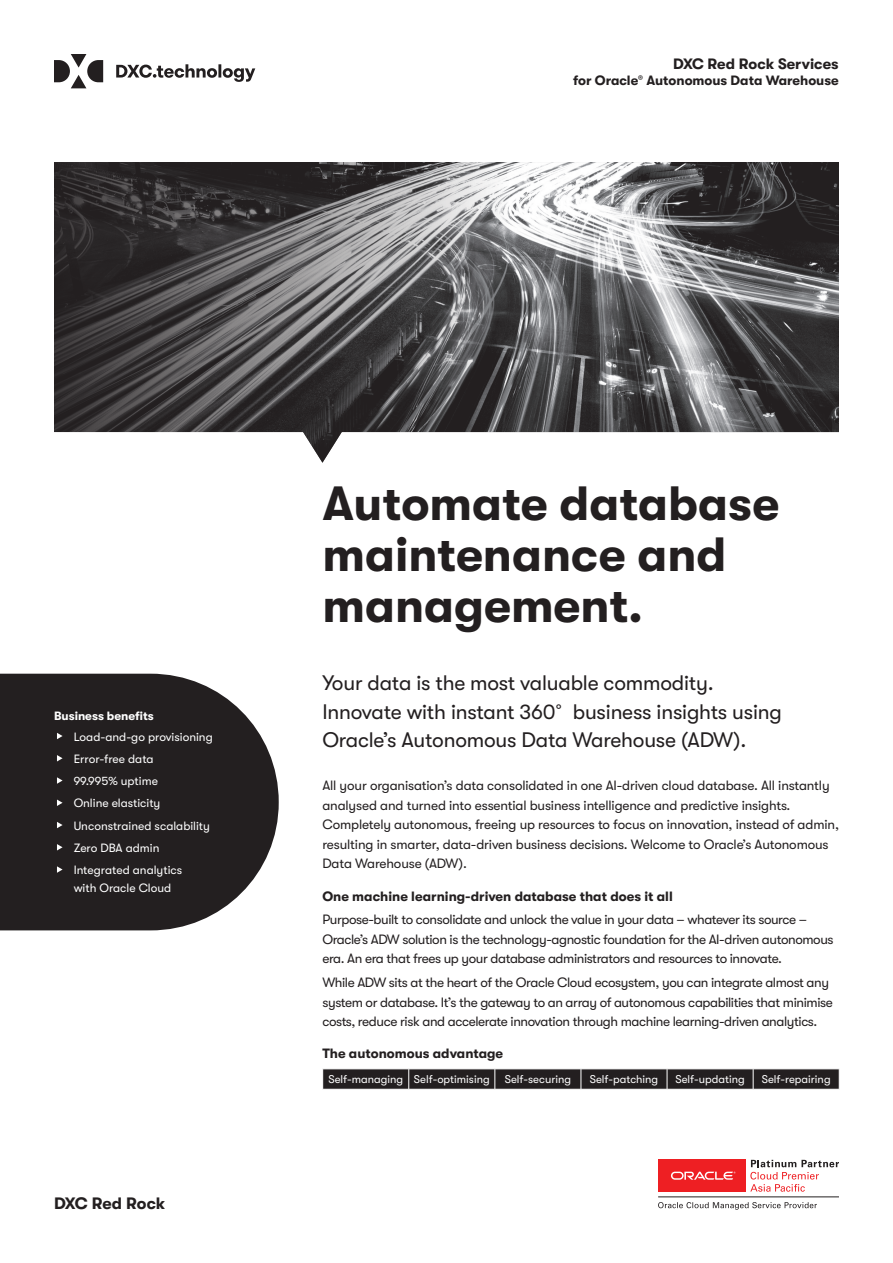
<style>
.page{position:relative;width:893px;height:1263px;background:#fff}
.page>*{position:absolute;margin:0;border:0;box-sizing:border-box;transform-origin:0 0}
.t1{font:700 48px/51px "GT Walsheim Pro";color:#231f20}
.t2{font:21px/28.5px "GT Walsheim Pro";letter-spacing:-.01em;color:#231f20}
.t3{font:700 16.5px "GT Walsheim Pro";letter-spacing:-.01em;color:#231f20}
.t4{font:700 15px "GT Walsheim Pro";color:#231f20}
.t5{font:13.5px/19.5px "GT Walsheim Pro";letter-spacing:-.03em;color:#231f20}
.t6{font:13.5px/19.5px "GT Walsheim Pro";letter-spacing:-.01em;color:#231f20}
.t7{font:700 13.5px "GT Walsheim Pro";color:#231f20}
.t8{font:12px/22.2px "GT Walsheim Pro";color:#fff}
.t9{font:700 12px "GT Walsheim Pro";color:#fff}
.t10{font:11.25px "GT Walsheim Pro";color:#fff}
</style>
<div class="page">
<img style="left:54px;top:162px;width:785px;height:301px">
<svg style="left:322px;top:1069px;width:518px;height:20px;background:#2c2829"></svg>
<svg style="left:54px;top:54px;width:201px;height:34px"></svg>
<svg style="left:0;top:674px;width:279px;height:256px;background:#383435"></svg>
<div style="left:54px;top:731px;width:11px;height:10px;background:#231f20;border-radius:50%"></div>
<svg style="left:57px;top:733px;width:6px;height:6px"></svg>
<div style="left:54px;top:753px;width:11px;height:10px;background:#231f20;border-radius:50%"></div>
<svg style="left:57px;top:755px;width:6px;height:6px"></svg>
<div style="left:54px;top:775px;width:11px;height:11px;background:#231f20;border-radius:50%"></div>
<svg style="left:57px;top:777px;width:6px;height:7px"></svg>
<div style="left:54px;top:797px;width:11px;height:11px;background:#231f20;border-radius:50%"></div>
<svg style="left:57px;top:799px;width:6px;height:7px"></svg>
<div style="left:54px;top:820px;width:11px;height:10px;background:#231f20;border-radius:50%"></div>
<svg style="left:57px;top:822px;width:6px;height:6px"></svg>
<div style="left:54px;top:842px;width:11px;height:10px;background:#231f20;border-radius:50%"></div>
<svg style="left:57px;top:844px;width:6px;height:6px"></svg>
<div style="left:54px;top:864px;width:11px;height:11px;background:#231f20;border-radius:50%"></div>
<svg style="left:57px;top:866px;width:6px;height:7px"></svg>
<svg style="left:750px;top:1160px;width:89px;height:32px"></svg>
<div style="left:658px;top:1160px;width:88px;height:32px;background:#ee1f23"></div>
<svg style="left:671px;top:1171px;width:64px;height:9px"></svg>
<svg style="left:658px;top:1202px;width:159px;height:8px"></svg>
<hr style="left:658px;top:1196px;width:181px;height:1px;background:#231f20">
<p class="t4" style="left:673px;top:56px;width:167px">DXC Red Rock Services</p>
<p class="t7" style="left:573px;top:73px;width:267px">for Oracle<sup>®</sup> Autonomous Data Warehouse</p>
<p class="t9" style="left:54px;top:709px;width:101px">Business benefits</p>
<p class="t8" style="left:74px;top:725px;width:141px">Load-and-go provisioning<br>Error-free data<br>99.995% uptime<br>Online elasticity<br>Unconstrained scalability<br>Zero DBA admin<br>Integrated analytics</p>
<p class="t8" style="left:74px;top:877px;width:99px">with Oracle Cloud</p>
<p class="t3" style="left:54px;top:1194px;width:113px">DXC Red Rock</p>
<h1 class="t1" style="left:322px;top:478px;width:458px">Automate database maintenance and management.</h1>
<h2 class="t2" style="left:322px;top:669px;width:461px">Your data is the most valuable commodity.<br>Innovate with instant 360˚ business insights using<br>Oracle’s Autonomous Data Warehouse (ADW).</h2>
<p class="t6" style="left:322px;top:776px;width:518px">All your organisation’s data consolidated in one AI-driven cloud database. All instantly analysed and turned into essential business intelligence and predictive insights.<br>Completely autonomous, freeing up resources to focus on innovation, instead of admin, resulting in smarter, data-driven business decisions. Welcome to Oracle’s Autonomous Data Warehouse (ADW).</p>
<p class="t7" style="left:322px;top:888px;width:352px">One machine learning-driven database that does it all</p>
<p class="t5" style="left:322px;top:910px;width:513px">Purpose-built to consolidate and unlock the value in your data – whatever its source –<br>Oracle’s ADW solution is the technology-agnostic foundation for the AI-driven autonomous era. An era that frees up your database administrators and resources to innovate.</p>
<p class="t5" style="left:322px;top:973px;width:512px">While ADW sits at the heart of the Oracle Cloud ecosystem, you can integrate almost any system or database. It’s the gateway to an array of autonomous capabilities that minimise costs, reduce risk and accelerate innovation through machine learning-driven analytics.</p>
<p class="t7" style="left:322px;top:1046px;width:182px">The autonomous advantage</p>
<p class="t10" style="left:328px;top:1072px;width:163px">Self-managing Self-optimising</p>
<p class="t10" style="left:505px;top:1072px;width:68px">Self-securing</p>
<p class="t10" style="left:590px;top:1072px;width:70px">Self-patching</p>
<p class="t10" style="left:675px;top:1072px;width:71px">Self-updating</p>
<p class="t10" style="left:762px;top:1072px;width:70px">Self-repairing</p>
</div>
